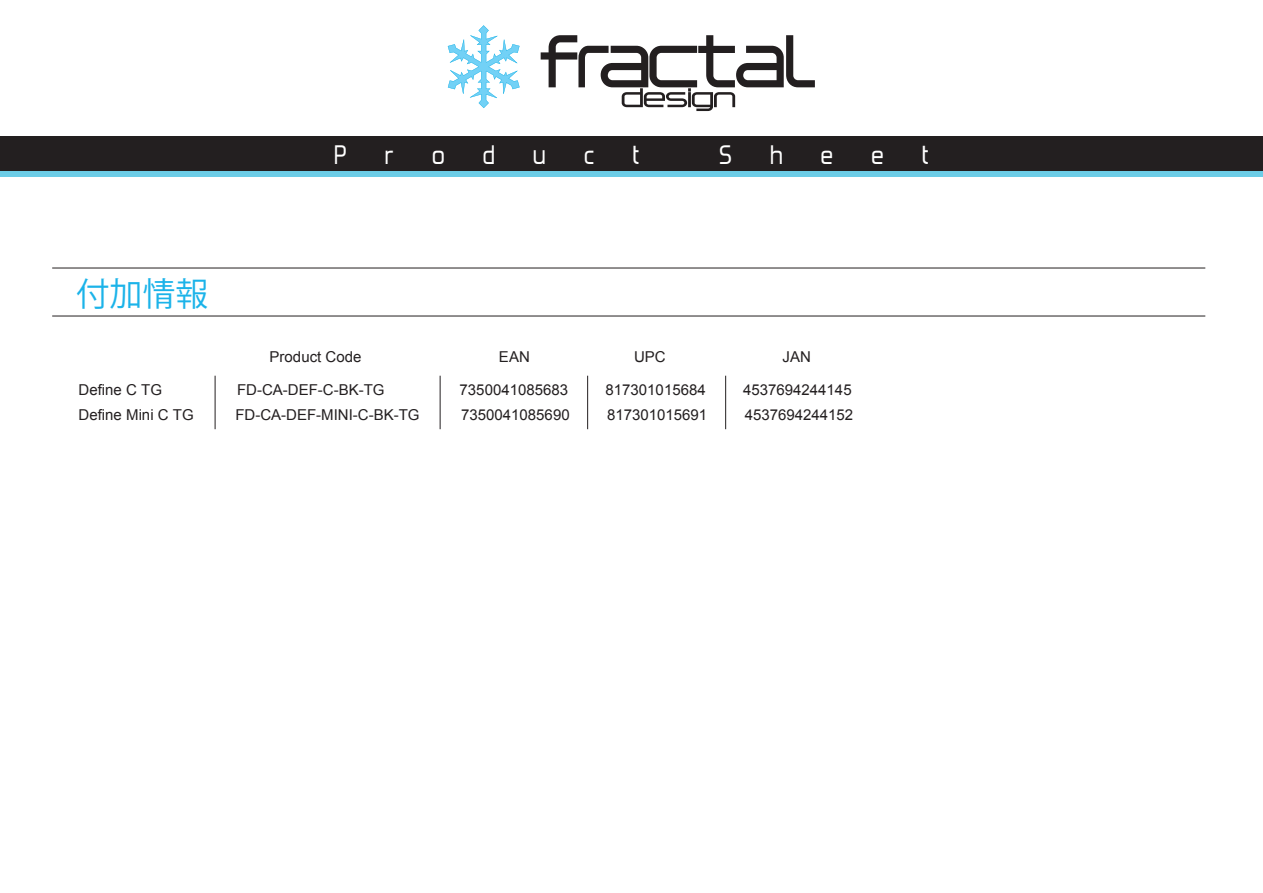
<style>
.page{position:relative;width:1263px;height:893px;background:#fff}
.page>*{position:absolute;margin:0;border:0;box-sizing:border-box;transform-origin:0 0}
.t1{font:33px "Koz Go Pro";color:#1bb3e9}
.t2{font:31.5px "Forgotten Futurist";letter-spacing:1.2em;color:#fff}
.t3{font:15px "Arial";color:#231f20}
</style>
<div class="page">
<div style="left:0;top:164px;width:1263px;height:13px;background:#6ccde7"></div>
<div style="left:0;top:137px;width:1263px;height:34px;background:#231f20"></div>
<svg style="left:541px;top:35px;width:274px;height:76px"></svg>
<svg style="left:448px;top:25px;width:72px;height:83px"></svg>
<hr style="left:52px;top:268px;width:1153px;height:1px;background:#231f20">
<hr style="left:52px;top:316px;width:1153px;height:1px;background:#231f20">
<hr style="left:440px;top:376px;width:1px;height:53px;background:#231f20">
<hr style="left:587px;top:376px;width:1px;height:53px;background:#231f20">
<hr style="left:725px;top:376px;width:1px;height:53px;background:#231f20">
<hr style="left:215px;top:376px;width:1px;height:53px;background:#231f20">
<h1 class="t1" style="left:76px;top:273px;width:133px">付加情報</h1>
<h2 class="t2" style="left:334px;top:141px;width:307px">Product</h2>
<h2 class="t2" style="left:719px;top:141px;width:211px">Sheet</h2>
<p class="t3" style="left:270px;top:347px;width:93px">Product Code</p>
<p class="t3" style="left:499px;top:347px;width:32px">EAN</p>
<p class="t3" style="left:634px;top:347px;width:33px">UPC</p>
<p class="t3" style="left:782px;top:347px;width:30px">JAN</p>
<p class="t3" style="left:79px;top:380px;width:85px">Define C TG</p>
<p class="t3" style="left:237px;top:380px;width:149px">FD-CA-DEF-C-BK-TG</p>
<p class="t3" style="left:460px;top:380px;width:110px">7350041085683</p>
<p class="t3" style="left:606px;top:380px;width:102px">817301015684</p>
<p class="t3" style="left:743px;top:380px;width:110px">4537694244145</p>
<p class="t3" style="left:79px;top:405px;width:117px">Define Mini C TG</p>
<p class="t3" style="left:235px;top:405px;width:186px">FD-CA-DEF-MINI-C-BK-TG</p>
<p class="t3" style="left:461px;top:405px;width:110px">7350041085690</p>
<p class="t3" style="left:607px;top:405px;width:102px">817301015691</p>
<p class="t3" style="left:745px;top:405px;width:110px">4537694244152</p>
</div>
